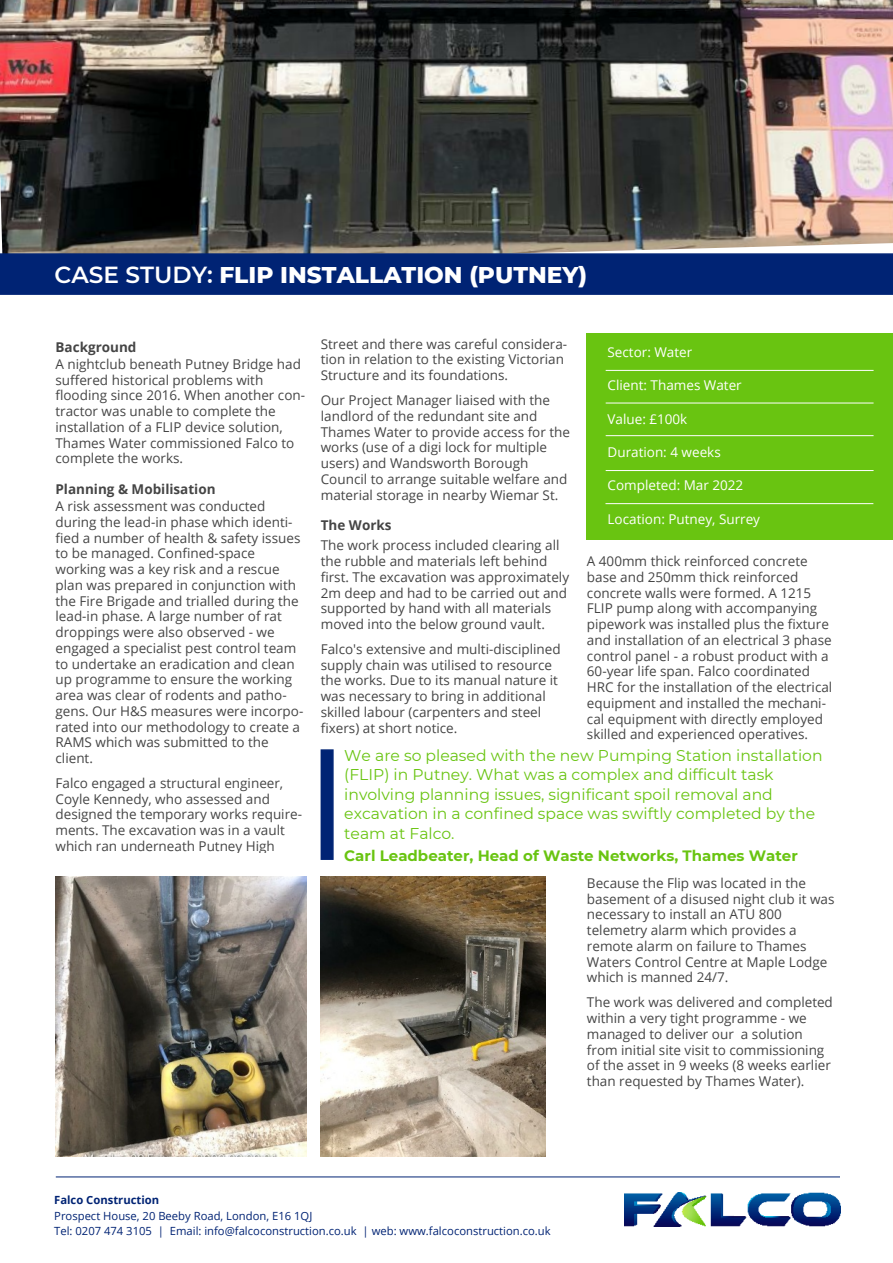
<style>
.page{position:relative;width:893px;height:1263px;background:#fff}
.page>*{position:absolute;margin:0;border:0;box-sizing:border-box;transform-origin:0 0}
.t1{font:800 23.25px "Montserrat";color:#fff}
.t2{font:15.6px/19.5px "Montserrat";color:#69c411}
.t3{font:700 15px "Montserrat";color:#69c411}
.t4{font:13.5px/15.8px "Open Sans";color:rgb(0 0 0/.74)}
.t5{font:13.5px "Open Sans";color:#fff}
.t6{font:700 13.5px "Open Sans";color:rgb(0 0 0/.74)}
.t7{font:11.25px/15.3px "Open Sans";color:#002374}
.t8{font:700 11.25px "Open Sans";color:#002374}
.s1{font-weight:600}
</style>
<div class="page">
<img style="left:0;top:0;width:893px;height:253px">
<img style="left:625px;top:1192px;width:215px;height:35px">
<div style="left:0;top:253px;width:893px;height:42px;background:#002374"></div>
<hr style="left:56px;top:1176px;width:784px;height:1px;background:#002374">
<div style="left:586px;top:333px;width:307px;height:206px;background:#69c411"></div>
<hr style="left:606px;top:370px;width:268px;height:1px;background:#fff">
<hr style="left:606px;top:403px;width:268px;height:1px;background:#fff">
<hr style="left:606px;top:435px;width:268px;height:1px;background:#fff">
<hr style="left:606px;top:470px;width:268px;height:1px;background:#fff">
<hr style="left:605px;top:503px;width:268px;height:1px;background:#fff">
<img style="left:55px;top:876px;width:251px;height:280px">
<img style="left:321px;top:876px;width:225px;height:280px">
<div style="left:321px;top:749px;width:13px;height:111px;background:#002374;border:2px solid #002374"></div>
<h1 class="t1" style="left:55px;top:261px;width:534px"><span class="s1">CASE STUDY:</span> FLIP INSTALLATION (PUTNEY)</h1>
<p class="t6" style="left:55px;top:341px;width:82px">Background</p>
<p class="t4" style="left:55px;top:357px;width:251px">A nightclub beneath Putney Bridge had suffered historical problems with flooding since 2016. When another con&shy;tractor was unable to complete the installation of a FLIP device solution, Thames Water commissioned Falco to complete the works.</p>
<p class="t6" style="left:55px;top:484px;width:162px">Planning &amp; Mobilisation</p>
<p class="t4" style="left:55px;top:500px;width:249px">A risk assessment was conducted during the lead-in phase which identi&shy;fied a number of health &amp; safety issues to be managed. Confined-space working was a key risk and a rescue plan was prepared in conjunction with the Fire Brigade and trialled during the lead-in phase. A large number of rat droppings were also observed - we engaged a specialist pest control team to undertake an eradication and clean up programme to ensure the working area was clear of rodents and patho&shy;gens. Our H&amp;S measures were incorpo&shy;rated into our methodology to create a RAMS which was submitted to the client.</p>
<p class="t4" style="left:55px;top:776px;width:248px">Falco engaged a structural engineer, Coyle Kennedy, who assessed and designed the temporary works require&shy;ments. The excavation was in a vault which ran underneath Putney High</p>
<p class="t4" style="left:321px;top:337px;width:248px">Street and there was careful considera&shy;tion in relation to the existing Victorian<br>Structure and its foundations.</p>
<p class="t4" style="left:321px;top:394px;width:251px">Our Project Manager liaised with the landlord of the redundant site and Thames Water to provide access for the works (use of a digi lock for multiple users) and Wandsworth Borough Council to arrange suitable welfare and material storage in nearby Wiemar St.</p>
<p class="t6" style="left:321px;top:520px;width:72px">The Works</p>
<p class="t4" style="left:321px;top:539px;width:250px">The work process included clearing all the rubble and materials left behind first. The excavation was approximately 2m deep and had to be carried out and supported by hand with all materials moved into the below ground vault.</p>
<p class="t4" style="left:321px;top:642px;width:241px">Falco's extensive and multi-disciplined supply chain was utilised to resource the works. Due to its manual nature it was necessary to bring in additional skilled labour (carpenters and steel fixers) at short notice.</p>
<p class="t5" style="left:607px;top:346px;width:86px">Sector: Water</p>
<p class="t5" style="left:607px;top:380px;width:136px">Client: Thames Water</p>
<p class="t5" style="left:607px;top:413px;width:81px">Value: £100k</p>
<p class="t5" style="left:607px;top:447px;width:115px">Duration: 4 weeks</p>
<p class="t5" style="left:607px;top:480px;width:137px">Completed: Mar 2022</p>
<p class="t5" style="left:607px;top:513px;width:154px">Location: Putney, Surrey</p>
<p class="t4" style="left:587px;top:555px;width:247px">A 400mm thick reinforced concrete base and 250mm thick reinforced concrete walls were formed. A 1215<br>FLIP pump along with accompanying pipework was installed plus the fixture and installation of an electrical 3 phase control panel - a robust product with a 60-year life span. Falco coordinated HRC for the installation of the electrical equipment and installed the mechani&shy;cal equipment with directly employed skilled and experienced operatives.</p>
<p class="t2" style="left:344px;top:745px;width:480px">We are so pleased with the new Pumping Station installation (FLIP) in Putney. What was a complex and difficult task involving planning issues, significant spoil removal and excavation in a confined space was swiftly completed by the team at Falco.</p>
<p class="t3" style="left:344px;top:847px;width:455px">Carl Leadbeater, Head of Waste Networks, Thames Water</p>
<p class="t4" style="left:587px;top:876px;width:249px">Because the Flip was located in the basement of a disused night club it was necessary to install an ATU 800 telemetry alarm which provides a remote alarm on failure to Thames<br>Waters Control Centre at Maple Lodge which is manned 24/7.</p>
<p class="t4" style="left:587px;top:996px;width:247px">The work was delivered and completed within a very tight programme - we managed to deliver our a solution from initial site visit to commissioning of the asset in 9 weeks (8 weeks earlier than requested by Thames Water).</p>
<p class="t8" style="left:54px;top:1196px;width:106px">Falco Construction</p>
<p class="t7" style="left:54px;top:1209px;width:498px">Prospect House, 20 Beeby Road, London, E16 1QJ<br>Tel: 0207 474 3105 | Email: info@falcoconstruction.co.uk | web: www.falcoconstruction.co.uk</p>
</div>
